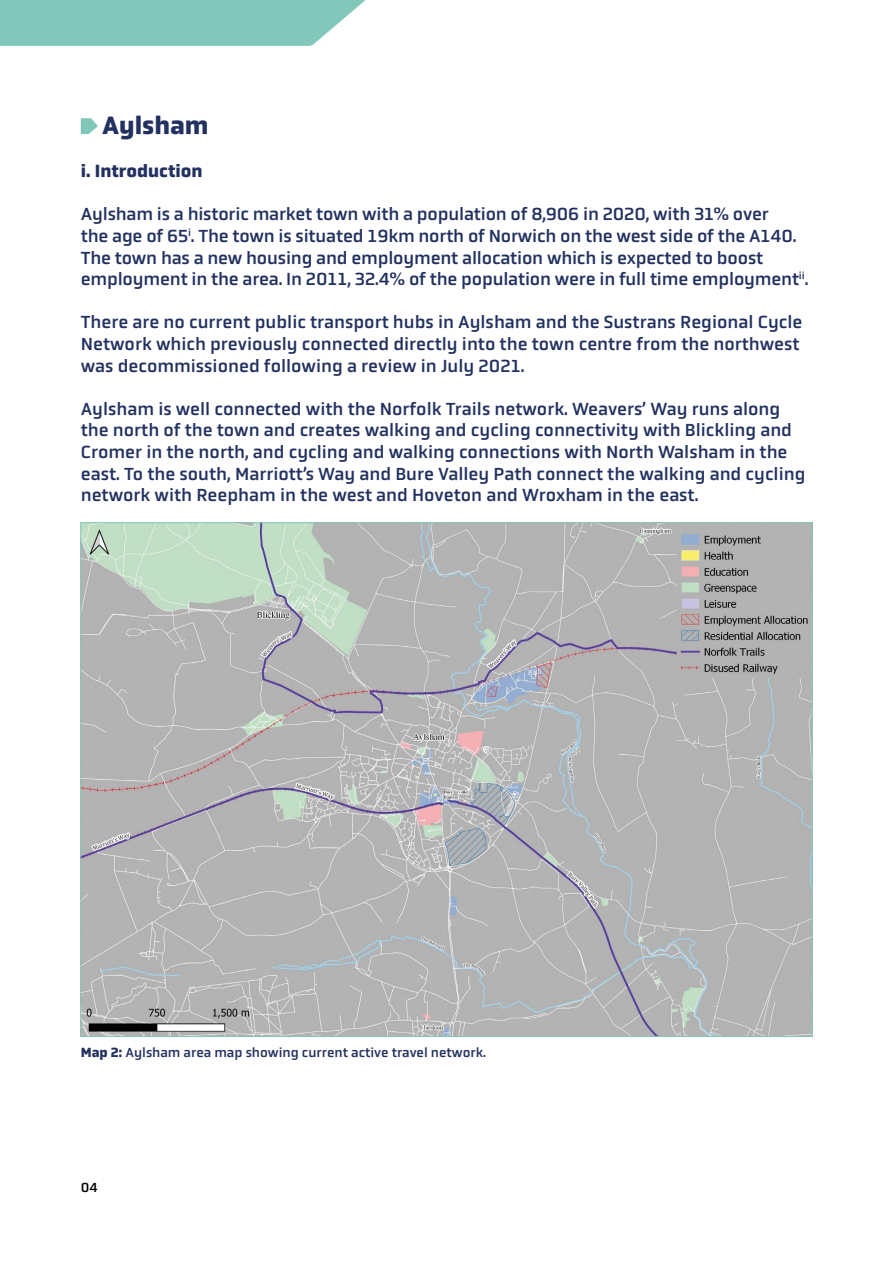
<style>
.page{position:relative;width:893px;height:1263px;background:#fff}
.page>*{position:absolute;margin:0;border:0;box-sizing:border-box;transform-origin:0 0}
.H3_Town{font:700 25.5px "Obvia";color:#22315f}
.Body_Copy{font:18px/21.6px "Obvia";color:#22315f}
.t1{font:700 18px "Obvia";color:#22315f}
.Body_Copy-2{font:13.5px "Obvia";color:#22315f}
.t2{font:13.5px "Obvia";color:#000}
.s1{font-weight:700}
</style>
<div class="page">
<svg style="left:0;top:0;width:366px;height:46px;background:#8accbf"></svg>
<svg style="left:81px;top:118px;width:17px;height:16px"></svg>
<img style="left:82px;top:524px;width:729px;height:511px">
<h3 class="H3_Town" style="left:102px;top:110px;width:108px">Aylsham</h3>
<h4 class="t1" style="left:81px;top:160px;width:123px">i. Introduction</h4>
<p class="Body_Copy" style="left:81px;top:203px;width:729px">Aylsham is a historic market town with a population of 8,906 in 2020, with 31% over<br>the age of 65<sup>i</sup>. The town is situated 19km north of Norwich on the west side of the A140.<br>The town has a new housing and employment allocation which is expected to boost employment in the area. In 2011, 32.4% of the population were in full time employment<sup>ii</sup>.</p>
<p class="Body_Copy" style="left:81px;top:311px;width:723px">There are no current public transport hubs in Aylsham and the Sustrans Regional Cycle<br>Network which previously connected directly into the town centre from the northwest was decommissioned following a review in July 2021.</p>
<p class="Body_Copy" style="left:81px;top:398px;width:726px">Aylsham is well connected with the Norfolk Trails network. Weavers’ Way runs along the north of the town and creates walking and cycling connectivity with Blickling and Cromer in the north, and cycling and walking connections with North Walsham in the east. To the south, Marriott’s Way and Bure Valley Path connect the walking and cycling network with Reepham in the west and Hoveton and Wroxham in the east.</p>
<p class="Body_Copy-2" style="left:81px;top:1045px;width:407px"><span class="s1">Map 2:</span> Aylsham area map showing current active travel network.</p>
<p class="t2" style="left:81px;top:1180px;width:18px">04</p>
</div>
